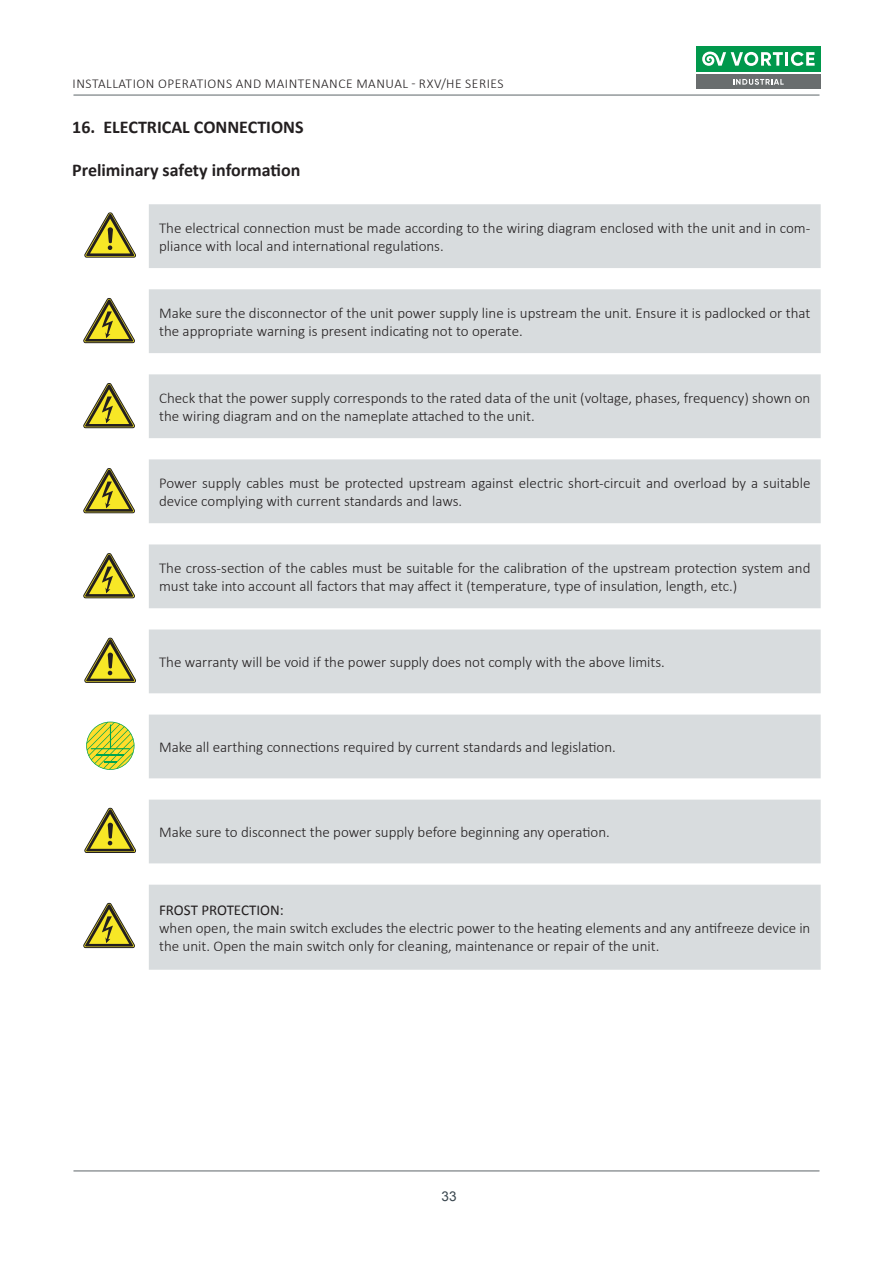
<style>
.page{position:relative;width:893px;height:1263px;background:#fff}
.page>*{position:absolute;margin:0;border:0;box-sizing:border-box;transform-origin:0 0}
.Titoli{font:700 18px "Calibri";color:#231f20}
.Testi{font:300 15px/18px "Calibri";color:#231f20}
.Testi-2{font:15px "Calibri";color:#231f20}
.t1{font:300 13.5px "Calibri";letter-spacing:.04em;color:#231f20}
.t2{font:13.5px "Arial";color:#38454d}
</style>
<div class="page">
<hr style="left:74px;top:95px;width:745px;height:1px;background:#5d6569">
<hr style="left:74px;top:1170px;width:745px;height:1px;background:#5d6569">
<svg style="left:84px;top:212px;width:52px;height:46px"></svg>
<svg style="left:84px;top:638px;width:52px;height:45px"></svg>
<svg style="left:84px;top:808px;width:52px;height:45px"></svg>
<svg style="left:83px;top:298px;width:52px;height:45px"></svg>
<svg style="left:83px;top:383px;width:52px;height:45px"></svg>
<svg style="left:83px;top:468px;width:52px;height:45px"></svg>
<svg style="left:83px;top:553px;width:52px;height:45px"></svg>
<svg style="left:83px;top:903px;width:52px;height:45px"></svg>
<svg style="left:86px;top:722px;width:48px;height:48px"></svg>
<div style="left:696px;top:46px;width:125px;height:26px;background:#00984c"></div>
<hr style="left:785px;top:52px;width:3px;height:14px;background:#fff">
<svg style="left:791px;top:52px;width:24px;height:14px"></svg>
<svg style="left:702px;top:51px;width:81px;height:15px"></svg>
<div style="left:696px;top:74px;width:125px;height:15px;background:#696d6e"></div>
<svg style="left:733px;top:79px;width:51px;height:6px"></svg>
<svg style="left:149px;top:204px;width:672px;height:766px;fill:#d8dcde"></svg>
<p class="t1" style="left:73px;top:75px;width:433px">INSTALLATION OPERATIONS AND MAINTENANCE MANUAL - RXV/HE SERIES</p>
<p class="Titoli" style="left:72px;top:114px;width:233px">16. ELECTRICAL CONNECTIONS</p>
<p class="Titoli" style="left:72px;top:157px;width:230px">Preliminary safety information</p>
<p class="Testi" style="left:159px;top:219px;width:653px">The electrical connection must be made according to the wiring diagram enclosed with the unit and in com&shy;pliance with local and international regulations.</p>
<p class="Testi" style="left:159px;top:304px;width:653px">Make sure the disconnector of the unit power supply line is upstream the unit. Ensure it is padlocked or that the appropriate warning is present indicating not to operate.</p>
<p class="Testi" style="left:159px;top:389px;width:653px">Check that the power supply corresponds to the rated data of the unit (voltage, phases, frequency) shown on the wiring diagram and on the nameplate attached to the unit.</p>
<p class="Testi" style="left:159px;top:474px;width:653px">Power supply cables must be protected upstream against electric short-circuit and overload by a suitable device complying with current standards and laws.</p>
<p class="Testi" style="left:159px;top:559px;width:653px">The cross-section of the cables must be suitable for the calibration of the upstream protection system and must take into account all factors that may affect it (temperature, type of insulation, length, etc.)</p>
<p class="Testi" style="left:159px;top:653px;width:507px">The warranty will be void if the power supply does not comply with the above limits.</p>
<p class="Testi" style="left:159px;top:738px;width:458px">Make all earthing connections required by current standards and legislation.</p>
<p class="Testi" style="left:159px;top:823px;width:452px">Make sure to disconnect the power supply before beginning any operation.</p>
<p class="Testi-2" style="left:159px;top:899px;width:126px">FROST PROTECTION:</p>
<p class="Testi" style="left:159px;top:919px;width:653px">when open, the main switch excludes the electric power to the heating elements and any antifreeze device in the unit. Open the main switch only for cleaning, maintenance or repair of the unit.</p>
<p class="t2" style="left:442px;top:1187px;width:17px">33</p>
</div>
